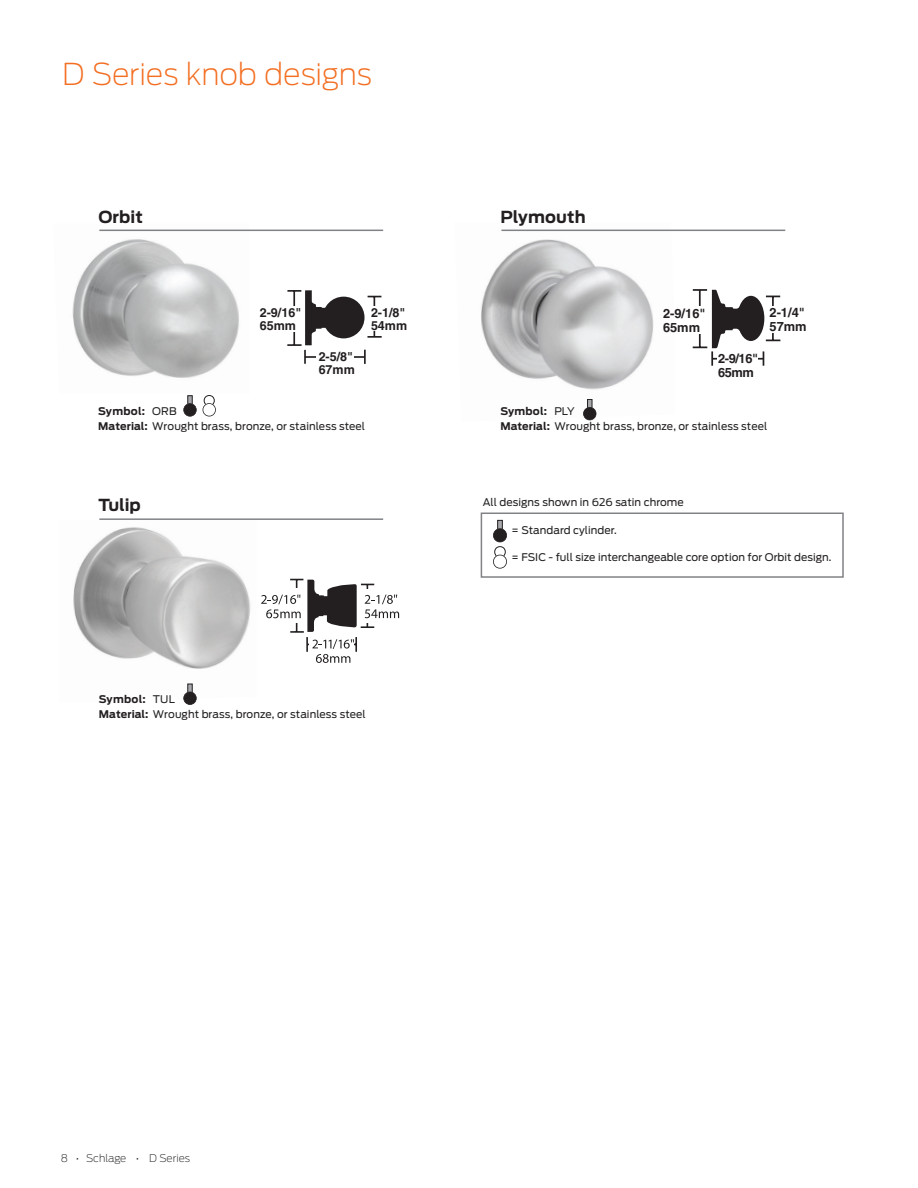
<style>
.page{position:relative;width:918px;height:1188px;background:#fff}
.page>*{position:absolute;margin:0;border:0;box-sizing:border-box;transform-origin:0 0}
.Subheadline_15_17pt{font:200 30px "Antenna";letter-spacing:-.005em;color:#f36e21}
.Body_subhead_8_5_12p{font:700 16.5px "Antenna";color:#231f20}
.t1{font:700 12.9px/13.4px "Helvetica";color:#231f20}
.t2{font:700 12.6px/12.9px "Helvetica";color:#231f20}
.Caption_subhead_7_10{font:10.5px "Antenna";letter-spacing:.005em;color:#231f20}
.Caption_7_10pt{font:10.5px "Antenna";letter-spacing:.005em;color:#231f20}
.Caption_subhead_7_10-2{font:700 10.5px "Antenna";letter-spacing:.025em;color:#231f20}
.Left_folio_7_12pt{font:200 10.5px "Antenna";letter-spacing:-.01em;color:#231f20}
.s1{font-weight:400}
.s2{font-weight:700}
</style>
<div class="page">
<div style="left:481px;top:513px;width:363px;height:65px;border:2px solid #808285"></div>
<img style="left:73px;top:527px;width:178px;height:157px">
<img style="left:481px;top:229px;width:194px;height:192px">
<img style="left:72px;top:229px;width:177px;height:149px">
<svg style="left:203px;top:395px;width:13px;height:21px"></svg>
<div style="left:323px;top:297px;width:42px;height:41px;background:#231f20;border-radius:50%"></div>
<hr style="left:374px;top:297px;width:1px;height:40px;background:#231f20">
<svg style="left:367px;top:336px;width:15px;height:2px"></svg>
<svg style="left:368px;top:296px;width:13px;height:1px"></svg>
<hr style="left:305px;top:356px;width:60px;height:2px;background:#231f20">
<svg style="left:364px;top:350px;width:2px;height:14px"></svg>
<div style="left:317px;top:353px;width:37px;height:9px;background:#fff"></div>
<svg style="left:287px;top:290px;width:39px;height:74px"></svg>
<div style="left:291px;top:307px;width:12px;height:25px;background:#fff"></div>
<div style="left:368px;top:307px;width:12px;height:24px;background:#fff"></div>
<div style="left:737px;top:296px;width:27px;height:45px;background:#231f20;border-radius:50%"></div>
<hr style="left:772px;top:297px;width:2px;height:43px;background:#231f20">
<svg style="left:766px;top:340px;width:14px;height:1px"></svg>
<svg style="left:766px;top:296px;width:14px;height:1px"></svg>
<div style="left:767px;top:306px;width:12px;height:26px;background:#fff"></div>
<hr style="left:713px;top:358px;width:50px;height:2px;background:#231f20">
<svg style="left:693px;top:289px;width:47px;height:77px"></svg>
<div style="left:718px;top:354px;width:40px;height:9px;background:#fff"></div>
<svg style="left:763px;top:351px;width:1px;height:15px"></svg>
<svg style="left:261px;top:579px;width:138px;height:84px"></svg>
<hr style="left:99px;top:230px;width:284px;height:1px;background:#808285">
<hr style="left:501px;top:230px;width:284px;height:1px;background:#808285">
<hr style="left:99px;top:518px;width:284px;height:2px;background:#808285">
<div style="left:187px;top:395px;width:6px;height:10px;border:1px solid #231f20"></div>
<svg style="left:183px;top:396px;width:14px;height:21px"></svg>
<svg style="left:583px;top:399px;width:13px;height:21px"></svg>
<svg style="left:183px;top:684px;width:14px;height:21px"></svg>
<svg style="left:493px;top:520px;width:14px;height:49px"></svg>
<p class="Subheadline_15_17pt" style="left:62px;top:57px;width:311px">D Series knob designs</p>
<p class="Body_subhead_8_5_12p" style="left:98px;top:207px;width:46px">Orbit</p>
<p class="Body_subhead_8_5_12p" style="left:501px;top:207px;width:87px">Plymouth</p>
<p class="t2" style="left:260px;top:306px;width:43px">2-9/16"<br>65mm</p>
<p class="t2" style="left:371px;top:306px;width:38px">2-1/8"<br>54mm</p>
<p class="t1" style="left:663px;top:306px;width:44px">2-9/16"<br>65mm</p>
<p class="t1" style="left:770px;top:306px;width:39px">2-1/4"<br>57mm</p>
<p class="t1" style="left:718px;top:352px;width:42px">2-9/16"<br>65mm</p>
<p class="t2" style="left:319px;top:350px;width:38px">2-5/8"<br>67mm</p>
<p class="Caption_subhead_7_10-2" style="left:98px;top:405px;width:80px">Symbol: <span class="s1">ORB</span></p>
<p class="Caption_subhead_7_10" style="left:98px;top:420px;width:268px"><span class="s2">Material:</span> Wrought brass, bronze, or stainless steel</p>
<p class="Caption_subhead_7_10-2" style="left:500px;top:405px;width:76px">Symbol: <span class="s1">PLY</span></p>
<p class="Caption_subhead_7_10" style="left:500px;top:420px;width:268px"><span class="s2">Material:</span> Wrought brass, bronze, or stainless steel</p>
<p class="Body_subhead_8_5_12p" style="left:98px;top:495px;width:44px">Tulip</p>
<p class="Caption_7_10pt" style="left:483px;top:496px;width:203px">All designs shown in 626 satin chrome</p>
<p class="Caption_7_10pt" style="left:512px;top:551px;width:322px">= FSIC - full size interchangeable core option for Orbit design.</p>
<p class="Caption_7_10pt" style="left:512px;top:524px;width:107px">= Standard cylinder.</p>
<p class="Caption_subhead_7_10-2" style="left:99px;top:693px;width:78px">Symbol: <span class="s1">TUL</span></p>
<p class="Caption_subhead_7_10" style="left:99px;top:708px;width:268px"><span class="s2">Material:</span> Wrought brass, bronze, or stainless steel</p>
<p class="Left_folio_7_12pt" style="left:61px;top:1152px;width:131px">8 • Schlage • D Series</p>
</div>
